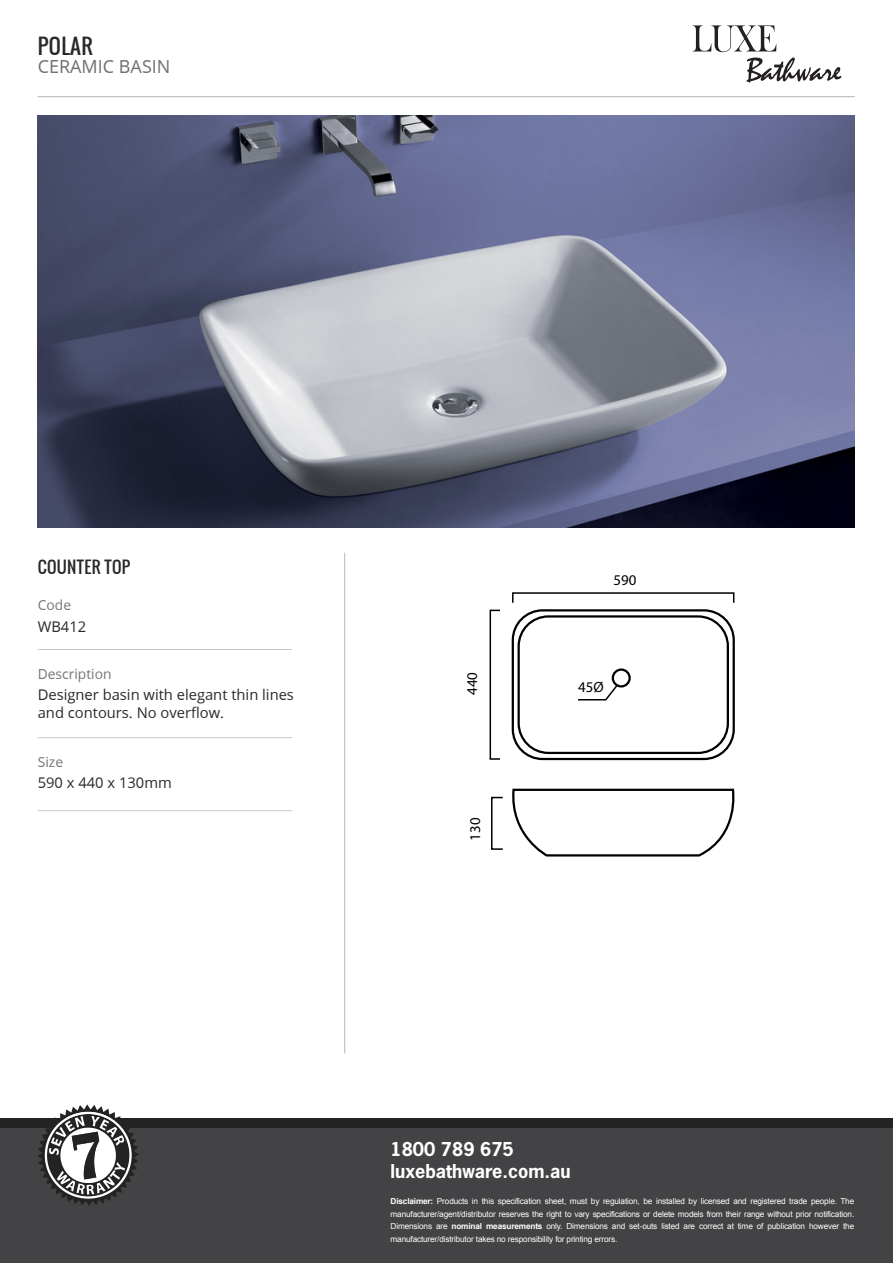
<style>
.page{position:relative;width:893px;height:1263px;background:#fff}
.page>*{position:absolute;margin:0;border:0;box-sizing:border-box;transform-origin:0 0}
.t1{font:21px "Oswald";letter-spacing:.02em;color:#2b2828}
.t2{font:700 18px/21.6px "News Gothic Std";color:#fff}
.t3{font:18px "Open Sans";color:#707070}
.t4{font:16.5px "Oswald";letter-spacing:.02em;color:#2b2828}
.t5{font:14.85px "Myriad Pro";color:#000}
.t6{font:14.7px/17.7px "Open Sans";color:#2b2828}
.t7{font:13.8px "Open Sans";color:#757575}
.t8{font:8.25px/12.6px "Arial";letter-spacing:-.02em;color:#fff;text-align:justify}
.s1{font-weight:700}
</style>
<div class="page">
<hr style="left:38px;top:96px;width:817px;height:1px;background:#b5b5b5">
<hr style="left:344px;top:553px;width:1px;height:500px;background:#b5b5b5">
<hr style="left:38px;top:649px;width:254px;height:1px;background:#c9c9c9">
<hr style="left:38px;top:737px;width:254px;height:1px;background:#c9c9c9">
<hr style="left:38px;top:810px;width:254px;height:1px;background:#c9c9c9">
<div style="left:512px;top:609px;width:223px;height:151px;border:2px solid #000;border-radius:30px"></div>
<div style="left:491px;top:797px;width:12px;height:53px;border:2px solid #000"></div>
<div style="left:512px;top:592px;width:222px;height:11px;border:2px solid #000"></div>
<div style="left:490px;top:610px;width:11px;height:150px;border:2px solid #000"></div>
<div style="left:612px;top:668px;width:19px;height:19px;border:2px solid #000;border-radius:50%"></div>
<svg style="left:578px;top:683px;width:41px;height:18px"></svg>
<div style="left:517px;top:615px;width:212px;height:139px;border:2px solid #000;border-radius:30px"></div>
<svg style="left:512px;top:788px;width:223px;height:69px"></svg>
<img style="left:38px;top:115px;width:817px;height:413px">
<svg style="left:693px;top:25px;width:148px;height:58px"></svg>
<div style="left:0;top:1127px;width:893px;height:136px;background:#434244"></div>
<div style="left:0;top:1118px;width:893px;height:9px;background:#232323"></div>
<svg style="left:38px;top:1104px;width:101px;height:102px"></svg>
<h1 class="t1" style="left:38px;top:30px;width:57px">POLAR</h1>
<h2 class="t3" style="left:38px;top:57px;width:134px">CERAMIC BASIN</h2>
<h3 class="t4" style="left:38px;top:554px;width:94px">COUNTER TOP</h3>
<h3 class="t7" style="left:38px;top:597px;width:35px">Code</h3>
<h3 class="t6" style="left:38px;top:618px;width:50px">WB412</h3>
<h3 class="t7" style="left:38px;top:666px;width:75px">Description</h3>
<h3 class="t6" style="left:38px;top:686px;width:258px">Designer basin with elegant thin lines and contours. No overflow.</h3>
<h3 class="t7" style="left:38px;top:754px;width:27px">Size</h3>
<h3 class="t6" style="left:38px;top:774px;width:135px">590 x 440 x 130mm</h3>
<h3 class="t5" style="left:614px;top:571px;width:24px">590</h3>
<h3 class="t5" style="left:463px;top:695px;width:24px;rotate:-90deg">440</h3>
<h3 class="t5" style="left:578px;top:678px;width:27px">45Ø</h3>
<h3 class="t5" style="left:466px;top:840px;width:24px;rotate:-90deg">130</h3>
<h2 class="t2" style="left:391px;top:1138px;width:182px">1800 789 675 luxebathware.com.au</h2>
<p class="t8" style="left:391px;top:1195px;width:465px"><span class="s1">Disclaimer:</span> Products in this specification sheet, must by regulation, be installed by licensed and registered trade people. The manufacturer/agent/distributor reserves the right to vary specifications or delete models from their range without prior notification.<br>Dimensions are <span class="s1">nominal measurements</span> only. Dimensions and set-outs listed are correct at time of publication however the manufacturer/distributor takes no responsibility for printing errors.</p>
</div>
